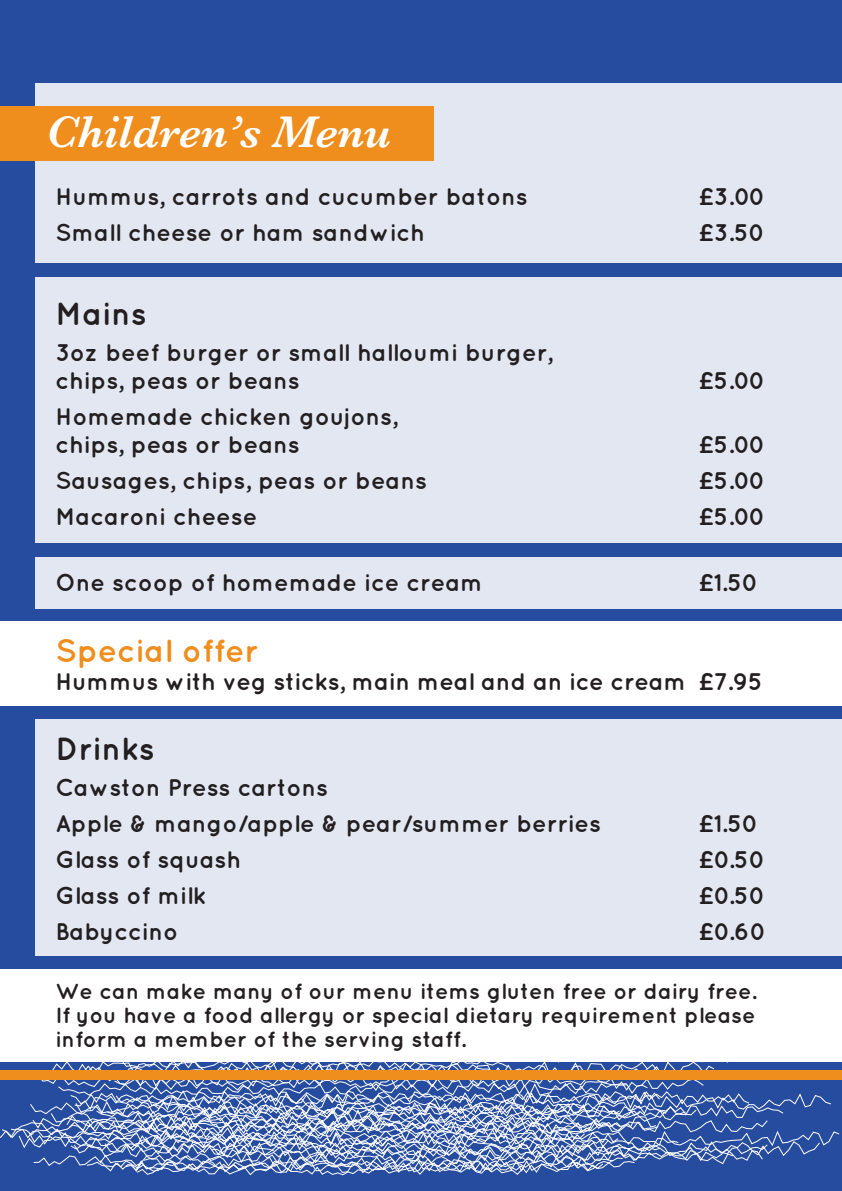
<style>
.page{position:relative;width:842px;height:1191px;background:#264c9f}
.page>*{position:absolute;margin:0;border:0;box-sizing:border-box;transform-origin:0 0}
.t1{font:italic 600 46px "Baskerville";color:#fff}
.t2{font:700 32px "Quicksand";color:#ef8d1d}
.t3{font:700 32px "Quicksand";color:#231f20}
.t4{font:700 24px/28px "Quicksand";color:#231f20}
.t5{font:700 22px/24px "Quicksand";color:#231f20;text-align:justify}
</style>
<div class="page">
<svg style="left:0;top:1061px;width:842px;height:113px"></svg>
<div style="left:0;top:1070px;width:842px;height:9px;background:#ef8d1d"></div>
<div style="left:0;top:621px;width:842px;height:84px;background:#fff"></div>
<div style="left:35px;top:83px;width:807px;height:180px;background:#e2e7f2"></div>
<div style="left:35px;top:278px;width:807px;height:265px;background:#e2e7f2"></div>
<div style="left:35px;top:719px;width:807px;height:236px;background:#e2e7f2"></div>
<div style="left:35px;top:557px;width:807px;height:51px;background:#e2e7f2"></div>
<div style="left:0;top:969px;width:842px;height:92px;background:#fff"></div>
<div style="left:0;top:106px;width:434px;height:55px;background:#ef8d1d"></div>
<h1 class="t1" style="left:46px;top:100px;width:347px">Children’s Menu</h1>
<p class="t4" style="left:55px;top:182px;width:474px">Hummus, carrots and cucumber batons</p>
<p class="t4" style="left:698px;top:182px;width:69px">£3.00</p>
<p class="t4" style="left:55px;top:218px;width:371px">Small cheese or ham sandwich</p>
<p class="t4" style="left:698px;top:218px;width:69px">£3.50</p>
<h2 class="t3" style="left:55px;top:294px;width:93px">Mains</h2>
<p class="t4" style="left:55px;top:338px;width:499px">3oz beef burger or small halloumi burger, chips, peas or beans</p>
<p class="t4" style="left:55px;top:402px;width:344px">Homemade chicken goujons, chips, peas or beans</p>
<p class="t4" style="left:698px;top:366px;width:69px">£5.00</p>
<p class="t4" style="left:698px;top:430px;width:69px">£5.00</p>
<p class="t4" style="left:55px;top:466px;width:373px">Sausages, chips, peas or beans</p>
<p class="t4" style="left:698px;top:466px;width:69px">£5.00</p>
<p class="t4" style="left:55px;top:502px;width:203px">Macaroni cheese</p>
<p class="t4" style="left:698px;top:502px;width:69px">£5.00</p>
<p class="t4" style="left:55px;top:568px;width:429px">One scoop of homemade ice cream</p>
<p class="t4" style="left:698px;top:568px;width:62px">£1.50</p>
<h2 class="t2" style="left:55px;top:631px;width:205px">Special offer</h2>
<p class="t4" style="left:55px;top:666px;width:709px">Hummus with veg sticks, main meal and an ice cream £7.95</p>
<h2 class="t3" style="left:55px;top:729px;width:101px">Drinks</h2>
<p class="t4" style="left:55px;top:768px;width:547px;line-height:36px">Cawston Press cartons<br>Apple &amp; mango/apple &amp; pear/summer berries</p>
<p class="t4" style="left:698px;top:808px;width:62px">£1.50</p>
<p class="t4" style="left:55px;top:844px;width:187px">Glass of squash</p>
<p class="t4" style="left:698px;top:844px;width:69px">£0.50</p>
<p class="t4" style="left:55px;top:880px;width:153px">Glass of milk</p>
<p class="t4" style="left:698px;top:880px;width:69px">£0.50</p>
<p class="t4" style="left:55px;top:916px;width:124px">Babyccino</p>
<p class="t4" style="left:698px;top:916px;width:70px">£0.60</p>
<p class="t5" style="left:55px;top:978px;width:703px">We can make many of our menu items gluten free or dairy free.<br>If you have a food allergy or special dietary requirement please inform a member of the serving staff.</p>
</div>
